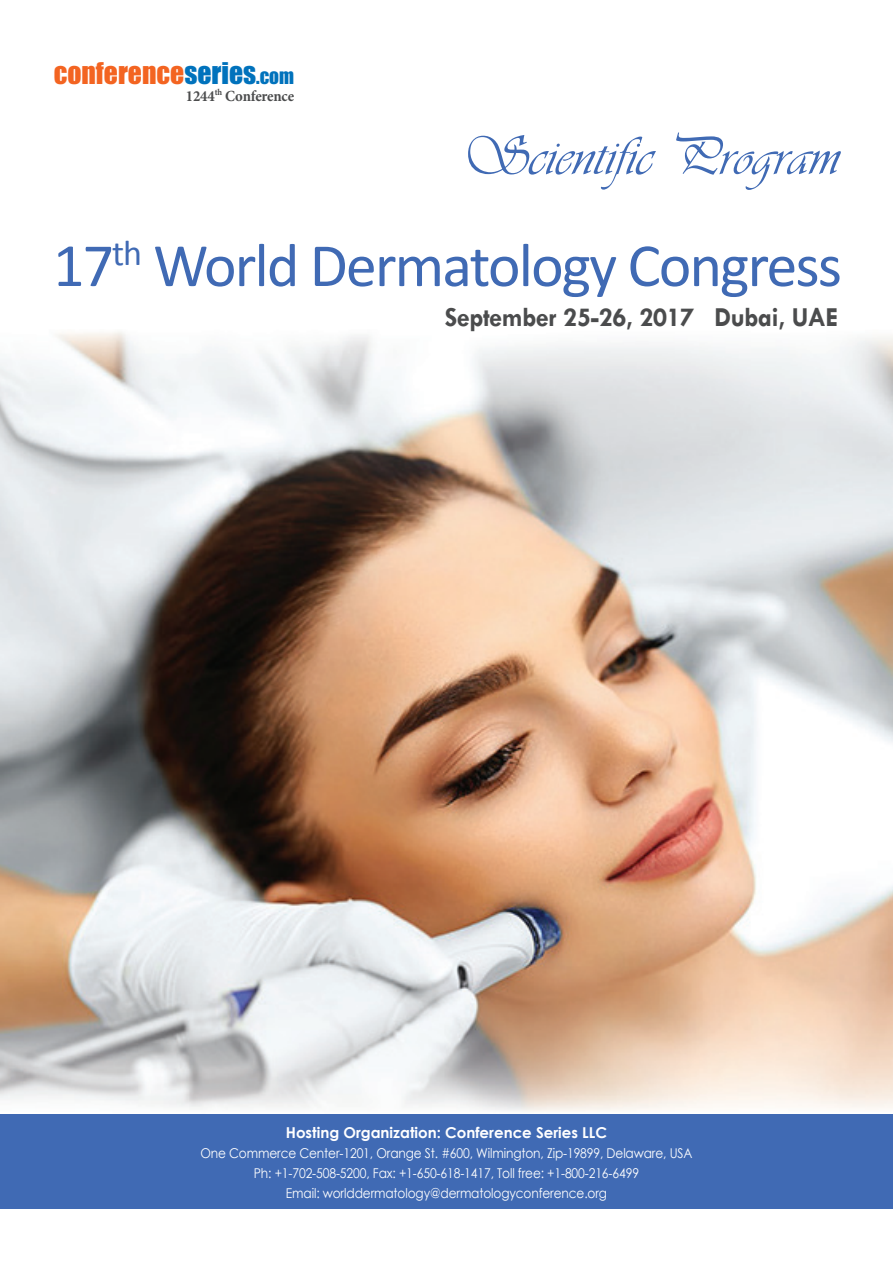
<style>
.page{position:relative;width:893px;height:1263px;background:#fff}
.page>*{position:absolute;margin:0;border:0;box-sizing:border-box;transform-origin:0 0}
.t1{font:61.95px "Calibri";letter-spacing:-.03em;color:#406ab4}
.t2{font:56.4px "Vivaldii";color:#406ab4}
.t3{font:700 27.75px "Tw Cen";letter-spacing:-.01em;color:#4b4c4d;scale:.95 1}
.t4{font:27.6px "Impact";color:#f36421}
.t5{font:700 15.45px "Minion Pro";letter-spacing:-.01em;color:#4b4c4d;scale:.95 1}
.t6{font:700 15px "Century Gothic";color:#fff}
.t7{font:13.5px/20.1px "Century Gothic";letter-spacing:-.01em;color:#fff;text-align:center;scale:.9 1}
.s1{color:#0072bc}
.s2{font-size:19.35px;color:#0072bc}
</style>
<div class="page">
<img style="left:0;top:332px;width:893px;height:780px">
<div style="left:0;top:1114px;width:893px;height:95px;background:#406ab4"></div>
<h3 class="t4" style="left:54px;top:51px;width:242px">CONFERENCE<span class="s1">SERIES</span><span class="s2">.COM</span></h3>
<p class="t5" style="left:186px;top:85px;width:115px">1244<sup>th</sup> Conference</p>
<h2 class="t2" style="left:461px;top:123px;width:380px">Scientific Program</h2>
<h1 class="t1" style="left:53px;top:226px;width:790px">17<sup>th</sup> World Dermatology Congress</h1>
<h3 class="t3" style="left:445px;top:300px;width:415px">September 25-26, 2017 Dubai, UAE</h3>
<p class="t6" style="left:286px;top:1121px;width:323px">Hosting Organization: Conference Series LLC</p>
<p class="t7" style="left:200px;top:1142px;width:548px">One Commerce Center-1201, Orange St. #600, Wilmington, Zip-19899, Delaware, USA<br>Ph: +1-702-508-5200, Fax: +1-650-618-1417, Toll free: +1-800-216-6499<br>Email: worlddermatology@dermatologyconference.org</p>
</div>
